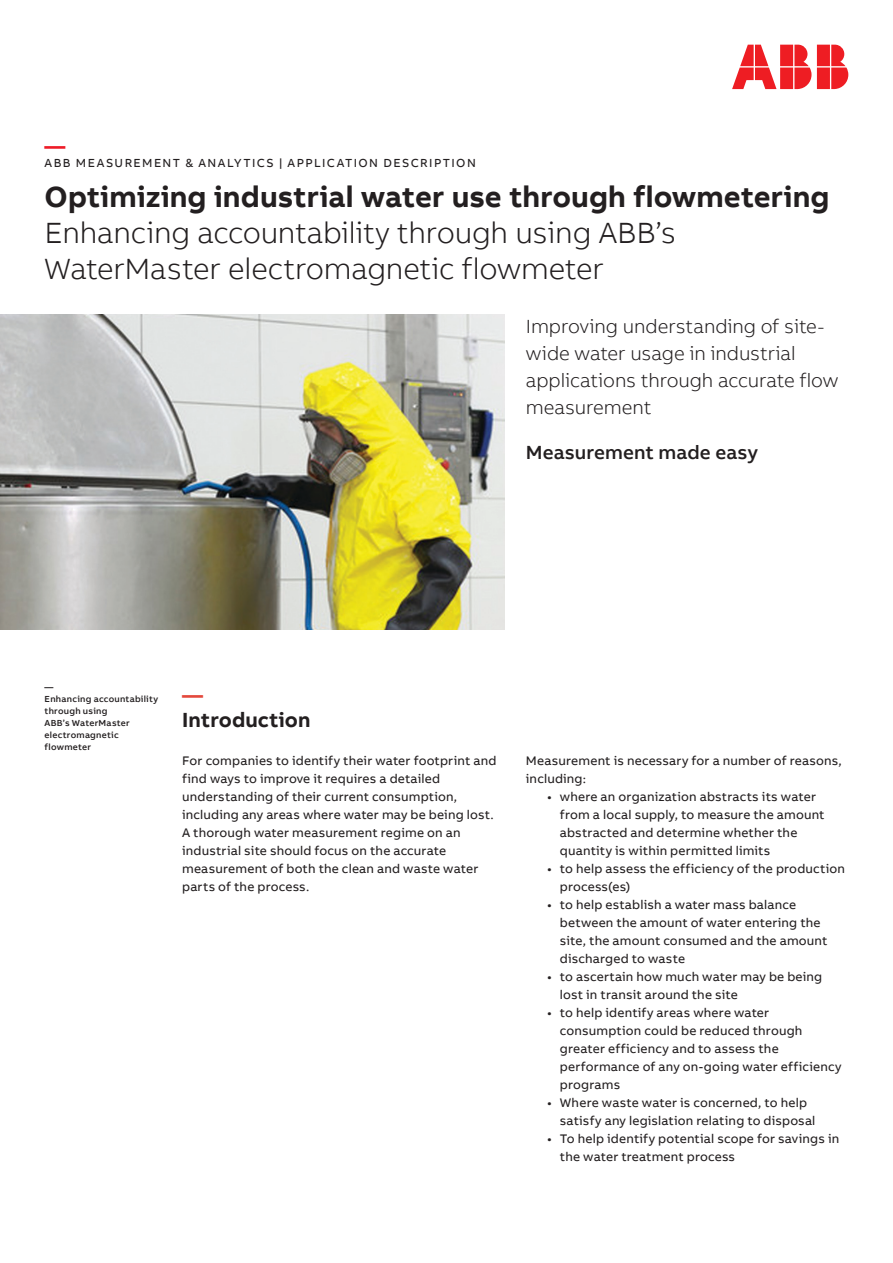
<style>
.page{position:relative;width:893px;height:1263px;background:#fff}
.page>*{position:absolute;margin:0;border:0;box-sizing:border-box;transform-origin:0 0}
.Subheadline_M_20pt_2{font:300 30px/36px "AB Bvoice";letter-spacing:-.01em;color:#231f20}
.Headline_M_20pt_24pt{font:700 30px "AB Bvoice";color:#231f20}
.Heading_Lvl_1_Bold_1{font:700 21px/25.2px "AB Bvoice";letter-spacing:.005em;color:#231f20}
.Headline_M_20pt_24pt-2{font:700 21px "AB Bvoice";color:#ee1c28}
.Lead_Light_13pt_18pt{font:300 19.5px/27px "AB Bvoice";letter-spacing:-.005em;color:#231f20}
.MME_13pt_12pt{font:500 19.5px "AB Bvoice";color:#231f20}
.Body_text_8_5pt_12pt{font:12.75px/18px "AB Bvoice";letter-spacing:.015em;color:#231f20}
.Category_M_8pt_9_6pt{font:12px "AB Bvoice";letter-spacing:.12em;color:#231f20}
.Caption_6pt_8pt{font:500 9px/12px "AB Bvoice";letter-spacing:.03em;color:#231f20}
.s1{color:#e4483c}
</style>
<div class="page">
<img style="left:0;top:315px;width:505px;height:315px">
<svg style="left:732px;top:45px;width:116px;height:44px"></svg>
<p class="Headline_M_20pt_24pt-2" style="left:45px;top:132px;width:22px">—</p>
<p class="Category_M_8pt_9_6pt" style="left:45px;top:156px;width:433px">ABB MEASUREMENT &amp; ANALYTICS | APPLICATION DESCRIPTION</p>
<p class="Headline_M_20pt_24pt" style="left:45px;top:177px;width:786px">Optimizing industrial water use through flowmetering</p>
<p class="Subheadline_M_20pt_2" style="left:45px;top:214px;width:633px">Enhancing accountability through using ABB’s<br>WaterMaster electromagnetic flowmeter</p>
<p class="Lead_Light_13pt_18pt" style="left:526px;top:313px;width:314px">Improving understanding of site&shy;wide water usage in industrial applications through accurate flow measurement</p>
<p class="MME_13pt_12pt" style="left:526px;top:440px;width:234px">Measurement made easy</p>
<p class="Caption_6pt_8pt" style="left:45px;top:681px;width:10px">—</p>
<p class="Caption_6pt_8pt" style="left:45px;top:693px;width:115px">Enhancing accountability through using<br>ABB’s WaterMaster electromagnetic flowmeter</p>
<p class="Heading_Lvl_1_Bold_1" style="left:182px;top:682px;width:130px"><span class="s1">—<br></span>Introduction</p>
<p class="Body_text_8_5pt_12pt" style="left:182px;top:751px;width:316px">For companies to identify their water footprint and find ways to improve it requires a detailed understanding of their current consumption, including any areas where water may be being lost.<br>A thorough water measurement regime on an industrial site should focus on the accurate measurement of both the clean and waste water parts of the process.</p>
<p class="Body_text_8_5pt_12pt" style="left:526px;top:751px;width:317px">Measurement is necessary for a number of reasons, including:</p>
<p class="Body_text_8_5pt_12pt" style="left:560px;top:787px;width:266px;text-indent:-13px">• where an organization abstracts its water from a local supply, to measure the amount abstracted and determine whether the quantity is within permitted limits</p>
<p class="Body_text_8_5pt_12pt" style="left:560px;top:859px;width:287px;text-indent:-13px">• to help assess the efficiency of the production process(es)</p>
<p class="Body_text_8_5pt_12pt" style="left:560px;top:895px;width:269px;text-indent:-13px">• to help establish a water mass balance between the amount of water entering the site, the amount consumed and the amount discharged to waste</p>
<p class="Body_text_8_5pt_12pt" style="left:560px;top:967px;width:264px;text-indent:-13px">• to ascertain how much water may be being lost in transit around the site</p>
<p class="Body_text_8_5pt_12pt" style="left:560px;top:1003px;width:283px;text-indent:-13px">• to help identify areas where water consumption could be reduced through greater efficiency and to assess the performance of any on-going water efficiency programs</p>
<p class="Body_text_8_5pt_12pt" style="left:560px;top:1093px;width:257px;text-indent:-13px">• Where waste water is concerned, to help satisfy any legislation relating to disposal</p>
<p class="Body_text_8_5pt_12pt" style="left:560px;top:1129px;width:281px;text-indent:-13px">• To help identify potential scope for savings in the water treatment process</p>
</div>
